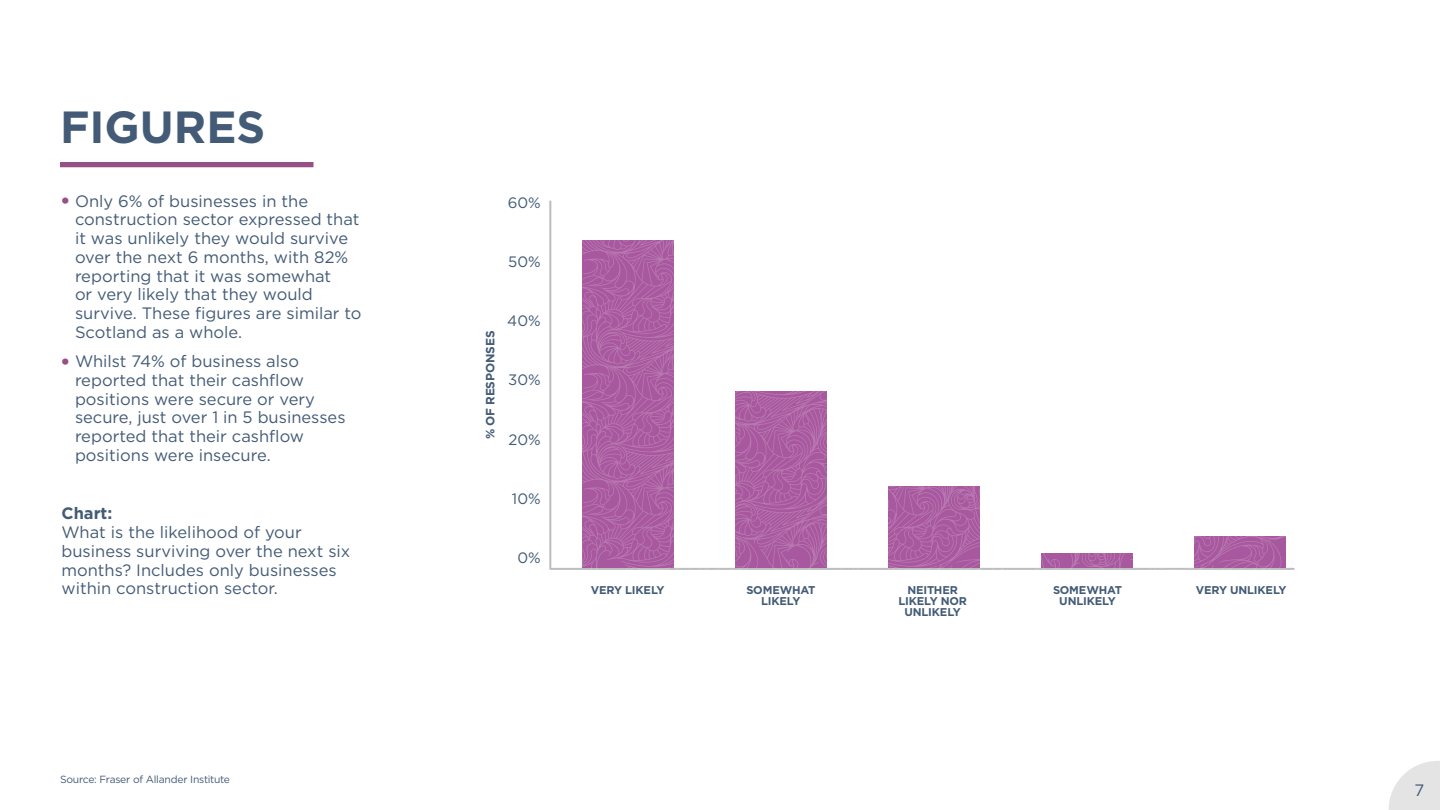
<style>
.page{position:relative;width:1440px;height:810px;background:#fff}
.page>*{position:absolute;margin:0;border:0;box-sizing:border-box;transform-origin:0 0}
.t1{font:700 45px "Gotham";color:#435b76}
.t2{font:16.5px/18.8px "Gotham";color:#435b76}
.t3{font:700 16.5px "Gotham";color:#435b76}
.t4{font:15.08px "Gotham";color:#435b76}
.t5{font:700 12px "Gotham";letter-spacing:-.015em;color:#435b76}
.t6{font:700 11.25px/10.9px "Gotham";letter-spacing:-.015em;color:#435b76;text-align:center}
.t7{font:10.35px "Gotham";letter-spacing:-.025em;color:#435b76}
.s1{font-weight:700;font-size:21px;color:#975083}
</style>
<div class="page">
<hr style="left:550px;top:568px;width:744px;height:2px;background:#bbbdc0">
<div style="left:60px;top:162px;width:254px;height:5px;background:#975083"></div>
<hr style="left:549px;top:201px;width:2px;height:368px;background:#bbbdc0">
<svg style="left:582px;top:240px;width:713px;height:330px"></svg>
<svg style="left:1389px;top:761px;width:51px;height:49px"></svg>
<h1 class="t1" style="left:60px;top:98px;width:207px">FIGURES</h1>
<p class="t2" style="left:75px;top:191px;width:288px;text-indent:-15px"><span class="s1">•</span> Only 6% of businesses in the construction sector expressed that it was unlikely they would survive over the next 6 months, with 82% reporting that it was somewhat<br>or very likely that they would survive. These figures are similar to<br>Scotland as a whole.</p>
<p class="t2" style="left:75px;top:352px;width:272px;text-indent:-15px"><span class="s1">•</span> Whilst 74% of business also reported that their cashflow positions were secure or very secure, just over 1 in 5 businesses reported that their cashflow positions were insecure.</p>
<p class="t3" style="left:62px;top:503px;width:52px">Chart:</p>
<p class="t2" style="left:62px;top:523px;width:290px">What is the likelihood of your business surviving over the next six months? Includes only businesses within construction sector.</p>
<p class="t7" style="left:60px;top:773px;width:172px">Source: Fraser of Allander Institute</p>
<p class="t4" style="left:508px;top:193px;width:35px">60%</p>
<p class="t4" style="left:508px;top:252px;width:34px">50%</p>
<p class="t5" style="left:482px;top:439px;width:110px;rotate:-90deg">% OF RESPONSES</p>
<p class="t4" style="left:507px;top:311px;width:35px">40%</p>
<p class="t4" style="left:508px;top:370px;width:34px">30%</p>
<p class="t4" style="left:509px;top:430px;width:34px">20%</p>
<p class="t4" style="left:512px;top:489px;width:30px">10%</p>
<p class="t4" style="left:517px;top:548px;width:25px">0%</p>
<p class="t6" style="left:591px;top:585px;width:75px">VERY LIKELY</p>
<p class="t6" style="left:746px;top:585px;width:70px">SOMEWHAT<br>LIKELY</p>
<p class="t6" style="left:898px;top:585px;width:70px">NEITHER<br>LIKELY NOR<br>UNLIKELY</p>
<p class="t6" style="left:1053px;top:585px;width:70px">SOMEWHAT<br>UNLIKELY</p>
<p class="t6" style="left:1196px;top:585px;width:92px">VERY UNLIKELY</p>
<p class="t2" style="left:1414px;top:780px;width:11px">7</p>
</div>
